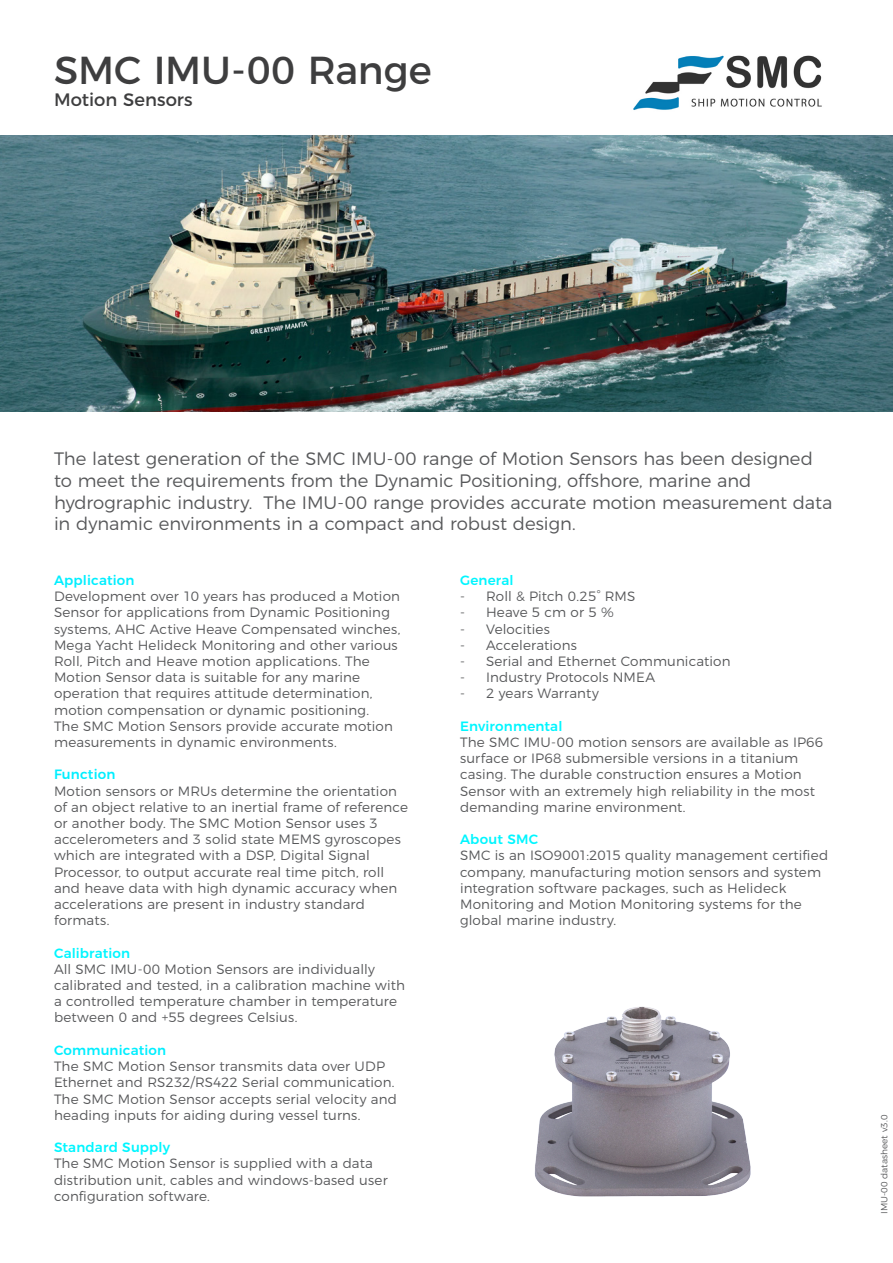
<style>
.page{position:relative;width:893px;height:1263px;background:#fff}
.page>*{position:absolute;margin:0;border:0;box-sizing:border-box;transform-origin:0 0}
.t1{font:39px "Montserrat";letter-spacing:-.005em;color:#3e3e3f}
.Data_Sheet_Text_1{font:300 18px/21.6px "Montserrat";color:#57585a}
.t2{font:18px "Montserrat";color:#3e3e3f}
.Data_Sheet_Text_1-2{font:300 13.5px/16.2px "Montserrat";letter-spacing:.01em;color:#57585a}
.Data_Sheet_Text_1-3{font:500 13.5px "Montserrat";letter-spacing:.01em;color:#00f6ff}
.Data_Sheet_Text_1-4{font:500 13.5px "Montserrat";letter-spacing:.01em;color:#00efff}
.t3{font:300 9px "Montserrat";color:#57585a}
</style>
<div class="page">
<img style="left:0;top:135px;width:893px;height:277px">
<img style="left:633px;top:55px;width:189px;height:55px">
<img style="left:534px;top:1006px;width:217px;height:191px">
<p class="t1" style="left:54px;top:39px;width:379px">SMC IMU-00 Range</p>
<p class="t2" style="left:54px;top:85px;width:140px">Motion Sensors</p>
<p class="Data_Sheet_Text_1" style="left:54px;top:447px;width:780px">The latest generation of the SMC IMU-00 range of Motion Sensors has been designed to meet the requirements from the Dynamic Positioning, offshore, marine and hydrographic industry. The IMU-00 range provides accurate motion measurement data in dynamic environments in a compact and robust design.</p>
<p class="Data_Sheet_Text_1-4" style="left:54px;top:569px;width:82px">Application</p>
<p class="Data_Sheet_Text_1-2" style="left:54px;top:587px;width:348px">Development over 10 years has produced a Motion Sensor for applications from Dynamic Positioning systems, AHC Active Heave Compensated winches, Mega Yacht Helideck Monitoring and other various Roll, Pitch and Heave motion applications. The Motion Sensor data is suitable for any marine operation that requires attitude determination, motion compensation or dynamic positioning.<br>The SMC Motion Sensors provide accurate motion measurements in dynamic environments.</p>
<p class="Data_Sheet_Text_1-4" style="left:54px;top:764px;width:63px">Function</p>
<p class="Data_Sheet_Text_1-2" style="left:54px;top:782px;width:356px">Motion sensors or MRUs determine the orientation of an object relative to an inertial frame of reference or another body. The SMC Motion Sensor uses 3 accelerometers and 3 solid state MEMS gyroscopes which are integrated with a DSP, Digital Signal Processor, to output accurate real time pitch, roll and heave data with high dynamic accuracy when accelerations are present in industry standard formats.</p>
<p class="Data_Sheet_Text_1-3" style="left:54px;top:942px;width:78px">Calibration</p>
<p class="Data_Sheet_Text_1-2" style="left:54px;top:960px;width:352px">All SMC IMU-00 Motion Sensors are individually calibrated and tested, in a calibration machine with a controlled temperature chamber in temperature between 0 and +55 degrees Celsius.</p>
<p class="Data_Sheet_Text_1-4" style="left:54px;top:1039px;width:114px">Communication</p>
<p class="Data_Sheet_Text_1-2" style="left:54px;top:1057px;width:345px">The SMC Motion Sensor transmits data over UDP Ethernet and RS232/RS422 Serial communication.<br>The SMC Motion Sensor accepts serial velocity and heading inputs for aiding during vessel turns.</p>
<p class="Data_Sheet_Text_1-3" style="left:54px;top:1136px;width:118px">Standard Supply</p>
<p class="Data_Sheet_Text_1-2" style="left:54px;top:1154px;width:335px">The SMC Motion Sensor is supplied with a data distribution unit, cables and windows-based user configuration software.</p>
<p class="Data_Sheet_Text_1-3" style="left:460px;top:569px;width:55px">General</p>
<p class="Data_Sheet_Text_1-2" style="left:460px;top:587px;width:177px">- Roll &amp; Pitch 0.25° RMS</p>
<p class="Data_Sheet_Text_1-2" style="left:460px;top:603px;width:155px">- Heave 5 cm or 5 %</p>
<p class="Data_Sheet_Text_1-2" style="left:460px;top:620px;width:91px">- Velocities</p>
<p class="Data_Sheet_Text_1-2" style="left:460px;top:636px;width:118px">- Accelerations</p>
<p class="Data_Sheet_Text_1-2" style="left:460px;top:652px;width:272px">- Serial and Ethernet Communication</p>
<p class="Data_Sheet_Text_1-2" style="left:460px;top:668px;width:196px">- Industry Protocols NMEA</p>
<p class="Data_Sheet_Text_1-2" style="left:460px;top:684px;width:140px">- 2 years Warranty</p>
<p class="Data_Sheet_Text_1-3" style="left:460px;top:715px;width:104px">Environmental</p>
<p class="Data_Sheet_Text_1-2" style="left:460px;top:733px;width:365px">The SMC IMU-00 motion sensors are available as IP66 surface or IP68 submersible versions in a titanium casing. The durable construction ensures a Motion Sensor with an extremely high reliability in the most demanding marine environment.</p>
<p class="Data_Sheet_Text_1-3" style="left:460px;top:828px;width:80px">About SMC</p>
<p class="Data_Sheet_Text_1-2" style="left:460px;top:846px;width:370px">SMC is an ISO9001:2015 quality management certified company, manufacturing motion sensors and system integration software packages, such as Helideck Monitoring and Motion Monitoring systems for the global marine industry.</p>
<p class="t3" style="left:877px;top:1214px;width:101px;rotate:-90deg">IMU-00 datasheet v3.0</p>
</div>
